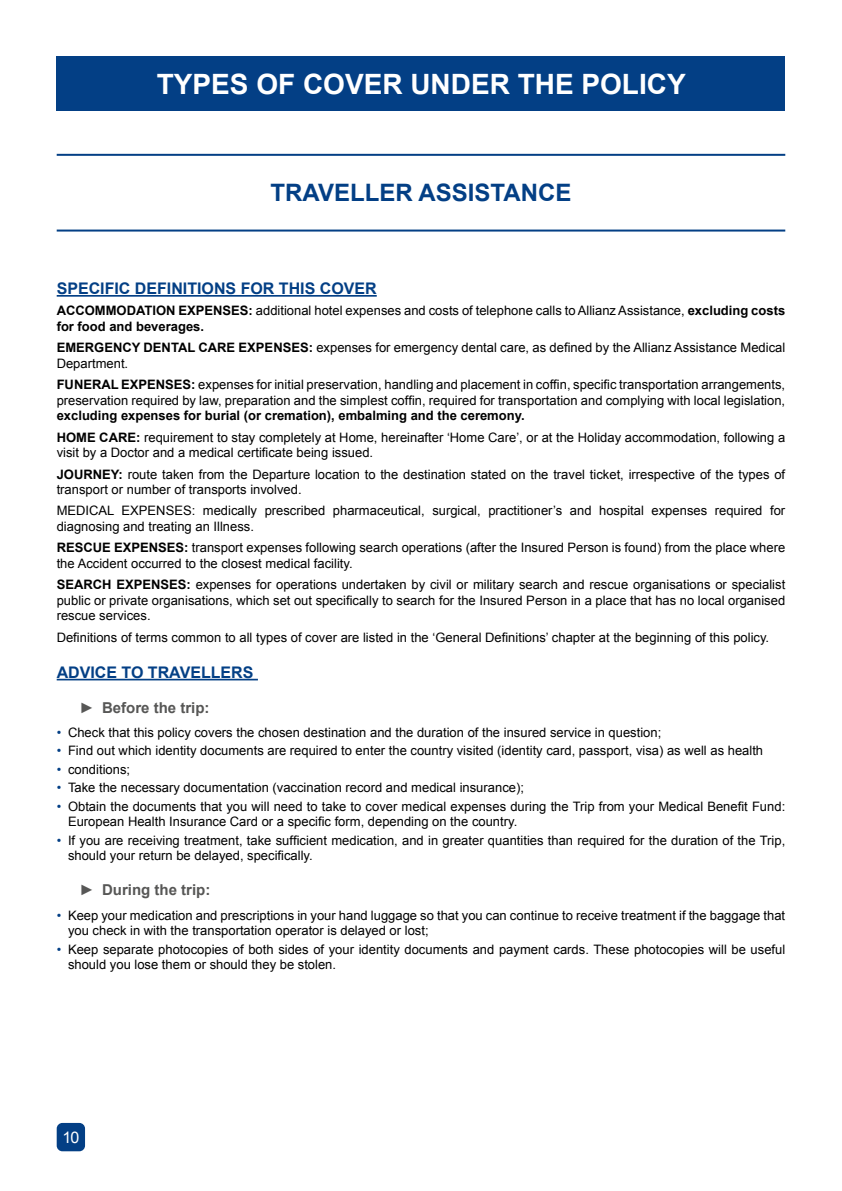
<style>
.page{position:relative;width:842px;height:1191px;background:#fff}
.page>*{position:absolute;margin:0;border:0;box-sizing:border-box;transform-origin:0 0}
.t1{font:700 28px "Arial";color:#fff}
.t2{font:700 24px "Arial";color:#033f85}
.t3{font:700 16px "Arial";color:#033f85}
.t4{font:16px "Arial";color:#fff}
.t5{font:700 15px "Arial";color:#575756}
.t6{font:13px/15.6px "Arial";color:#000}
.s1{font-weight:700}
.s2{color:#033f85}
</style>
<div class="page">
<div style="left:57px;top:1123px;width:28px;height:28px;background:#033f85;border-radius:6px"></div>
<hr style="left:57px;top:154px;width:728px;height:2px;background:#033f85">
<hr style="left:57px;top:229px;width:728px;height:2px;background:#033f85">
<hr style="left:57px;top:295px;width:320px;height:2px;background:#033f85">
<hr style="left:57px;top:679px;width:201px;height:1px;background:#033f85">
<div style="left:57px;top:57px;width:728px;height:54px;background:#033f85"></div>
<h1 class="t1" style="left:157px;top:66px;width:530px">TYPES OF COVER UNDER THE POLICY</h1>
<h2 class="t2" style="left:270px;top:177px;width:302px">TRAVELLER ASSISTANCE</h2>
<p class="t3" style="left:57px;top:278px;width:322px">SPECIFIC DEFINITIONS FOR THIS COVER</p>
<p class="t6" style="left:57px;top:303px;width:730px"><span class="s1">ACCOMMODATION EXPENSES:</span> additional hotel expenses and costs of telephone calls to Allianz Assistance, <span class="s1">excluding costs for food and beverages.</span></p>
<p class="t6" style="left:57px;top:340px;width:730px"><span class="s1">EMERGENCY DENTAL CARE EXPENSES:</span> expenses for emergency dental care, as defined by the Allianz Assistance Medical<br>Department.</p>
<p class="t6" style="left:57px;top:377px;width:730px"><span class="s1">FUNERAL EXPENSES:</span> expenses for initial preservation, handling and placement in coffin, specific transportation arrangements, preservation required by law, preparation and the simplest coffin, required for transportation and complying with local legislation,</p>
<p class="t6" style="left:57px;top:405px;width:730px;line-height:21.2px"><span class="s1">excluding expenses for burial (or cremation), embalming and the ceremony.<br>HOME CARE:</span> requirement to stay completely at Home, hereinafter ‘Home Care’, or at the Holiday accommodation, following a</p>
<p class="t6" style="left:57px;top:442px;width:730px;line-height:21.2px">visit by a Doctor and a medical certificate being issued.<br><span class="s1">JOURNEY:</span> route taken from the Departure location to the destination stated on the travel ticket, irrespective of the types of</p>
<p class="t6" style="left:57px;top:479px;width:730px;line-height:21.2px">transport or number of transports involved.<br>MEDICAL EXPENSES: medically prescribed pharmaceutical, surgical, practitioner’s and hospital expenses required for</p>
<p class="t6" style="left:57px;top:516px;width:730px;line-height:21.2px">diagnosing and treating an Illness.<br><span class="s1">RESCUE EXPENSES:</span> transport expenses following search operations (after the Insured Person is found) from the place where</p>
<p class="t6" style="left:57px;top:553px;width:730px;line-height:21.2px">the Accident occurred to the closest medical facility.<br><span class="s1">SEARCH EXPENSES:</span> expenses for operations undertaken by civil or military search and rescue organisations or specialist</p>
<p class="t6" style="left:57px;top:592px;width:730px">public or private organisations, which set out specifically to search for the Insured Person in a place that has no local organised rescue services.</p>
<p class="t6" style="left:57px;top:629px;width:714px">Definitions of terms common to all types of cover are listed in the ‘General Definitions’ chapter at the beginning of this policy.</p>
<p class="t3" style="left:57px;top:661px;width:198px">ADVICE TO TRAVELLERS</p>
<p class="t5" style="left:79px;top:697px;width:132px">► Before the trip:</p>
<p class="t6" style="left:57px;top:725px;width:606px"><span class="s2">•</span> Check that this policy covers the chosen destination and the duration of the insured service in question;</p>
<p class="t6" style="left:57px;top:743px;width:708px"><span class="s2">•</span> Find out which identity documents are required to enter the country visited (identity card, passport, visa) as well as health</p>
<p class="t6" style="left:57px;top:761px;width:75px"><span class="s2">•</span> conditions;</p>
<p class="t6" style="left:57px;top:780px;width:469px"><span class="s2">•</span> Take the necessary documentation (vaccination record and medical insurance);</p>
<p class="t6" style="left:68px;top:798px;width:719px;text-indent:-11px"><span class="s2">•</span> Obtain the documents that you will need to take to cover medical expenses during the Trip from your Medical Benefit Fund:<br>European Health Insurance Card or a specific form, depending on the country.</p>
<p class="t6" style="left:68px;top:832px;width:719px;text-indent:-11px"><span class="s2">•</span> If you are receiving treatment, take sufficient medication, and in greater quantities than required for the duration of the Trip, should your return be delayed, specifically.</p>
<p class="t5" style="left:79px;top:880px;width:133px">► During the trip:</p>
<p class="t6" style="left:68px;top:907px;width:719px;text-indent:-11px"><span class="s2">•</span> Keep your medication and prescriptions in your hand luggage so that you can continue to receive treatment if the baggage that you check in with the transportation operator is delayed or lost;</p>
<p class="t6" style="left:68px;top:941px;width:719px;text-indent:-11px"><span class="s2">•</span> Keep separate photocopies of both sides of your identity documents and payment cards. These photocopies will be useful should you lose them or should they be stolen.</p>
<p class="t4" style="left:62px;top:1126px;width:19px">10</p>
</div>
